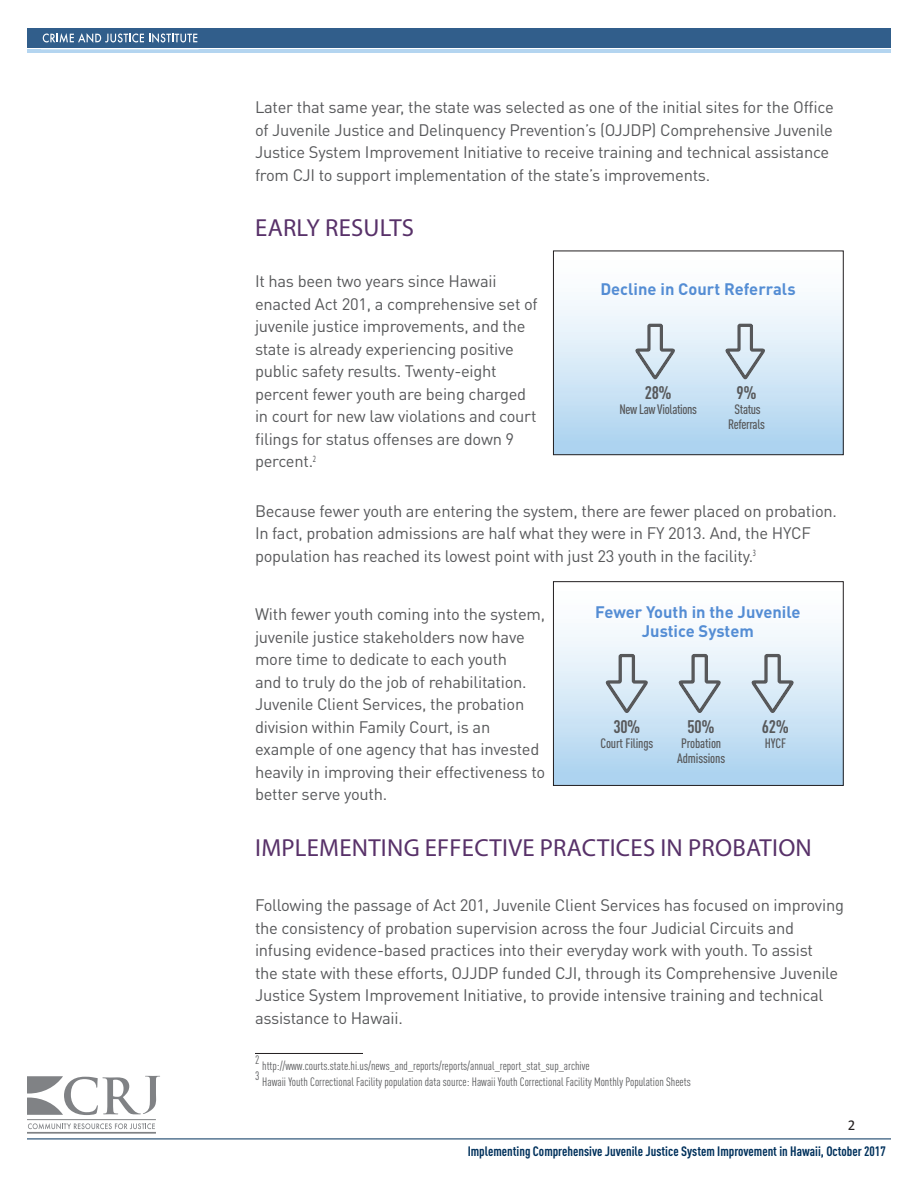
<style>
.page{position:relative;width:918px;height:1188px;background:#fff}
.page>*{position:absolute;margin:0;border:0;box-sizing:border-box;transform-origin:0 0}
.Sub_title_DIN{font:24.75px "Myriad Pro";letter-spacing:.01em;color:#583169}
.body_copy{font:700 18px "DIN Cond";letter-spacing:-.015em;color:#57585a}
.body_copy-2{font:16.5px/22.5px "DIN Pro";letter-spacing:-.015em;color:#57585a}
.Sub_title_DIN-2{font:16.5px/22.5px "DIN Pro";letter-spacing:-.015em;color:#57585a}
.Heading_2{font:700 16.5px/18.9px "DIN Pro";color:#548dd4;text-align:center}
.Annotation_text{font:15px "Calibri";color:#231f20}
.t1{font:700 13.5px "DIN Cond";color:#00315c}
.body_copy-3{font:500 13.5px/15px "DIN Cond";letter-spacing:-.01em;color:#57585a;text-align:center}
.Superscript{font:12px "DIN Cond";color:#57585a}
</style>
<div class="page">
<div style="left:27px;top:28px;width:864px;height:20px;background:#315e8b"></div>
<hr style="left:27px;top:50px;width:864px;height:3px;background:#b4d5f0">
<svg style="left:43px;top:33px;width:154px;height:10px"></svg>
<hr style="left:27px;top:1139px;width:864px;height:1px;background:#00315c">
<hr style="left:255px;top:1053px;width:108px;height:1px;background:#231f20">
<svg style="left:27px;top:1076px;width:133px;height:39px"></svg>
<hr style="left:27px;top:1119px;width:129px;height:1px;background:#808285">
<svg style="left:28px;top:1123px;width:127px;height:6px"></svg>
<hr style="left:27px;top:1132px;width:129px;height:1px;background:#808285">
<div style="left:553px;top:251px;width:290px;height:204px;background:linear-gradient(to bottom,#fff,#aed3f0)"></div>
<div style="left:553px;top:251px;width:291px;height:204px;border:1px solid #231f20"></div>
<svg style="left:633px;top:323px;width:43px;height:58px;background:#c4d1da"></svg>
<svg style="left:723px;top:323px;width:43px;height:58px;background:#c4d1da"></svg>
<div style="left:553px;top:582px;width:290px;height:203px;background:linear-gradient(to bottom,#fff,#add3f0)"></div>
<div style="left:553px;top:581px;width:291px;height:205px;border:1px solid #231f20"></div>
<svg style="left:604px;top:653px;width:45px;height:62px;background:#c4d1da"></svg>
<svg style="left:677px;top:653px;width:45px;height:62px;background:#c4d1da"></svg>
<svg style="left:750px;top:653px;width:44px;height:62px;background:#c4d0d9"></svg>
<p class="body_copy-2" style="left:255px;top:95px;width:580px">Later that same year, the state was selected as one of the initial sites for the Office of Juvenile Justice and Delinquency Prevention’s (OJJDP) Comprehensive Juvenile Justice System Improvement Initiative to receive training and technical assistance from CJI to support implementation of the state’s improvements.</p>
<p class="Sub_title_DIN" style="left:255px;top:213px;width:160px">EARLY RESULTS</p>
<p class="Sub_title_DIN-2" style="left:255px;top:269px;width:284px">It has been two years since Hawaii enacted Act 201, a comprehensive set of juvenile justice improvements, and the state is already experiencing positive public safety results. Twenty-eight percent fewer youth are being charged in court for new law violations and court filings for status offenses are down 9 percent.<sup>2</sup></p>
<p class="body_copy-2" style="left:255px;top:499px;width:584px">Because fewer youth are entering the system, there are fewer placed on probation.<br>In fact, probation admissions are half what they were in FY 2013. And, the HYCF population has reached its lowest point with just 23 youth in the facility.<sup>3</sup></p>
<p class="Heading_2" style="left:600px;top:279px;width:197px">Decline in Court Referrals</p>
<p class="body_copy" style="left:736px;top:382px;width:22px">9%</p>
<p class="body_copy-3" style="left:728px;top:402px;width:38px">Status<br>Referrals</p>
<p class="body_copy" style="left:645px;top:382px;width:29px">28%</p>
<p class="body_copy-3" style="left:619px;top:402px;width:79px">New Law Violations</p>
<p class="Heading_2" style="left:595px;top:602px;width:207px">Fewer Youth in the Juvenile<br>Justice System</p>
<p class="body_copy-2" style="left:255px;top:602px;width:292px">With fewer youth coming into the system, juvenile justice stakeholders now have more time to dedicate to each youth<br>and to truly do the job of rehabilitation.<br>Juvenile Client Services, the probation division within Family Court, is an example of one agency that has invested heavily in improving their effectiveness to better serve youth.</p>
<p class="Sub_title_DIN" style="left:255px;top:832px;width:558px">IMPLEMENTING EFFECTIVE PRACTICES IN PROBATION</p>
<p class="body_copy" style="left:613px;top:716px;width:29px">30%</p>
<p class="body_copy-3" style="left:600px;top:735px;width:55px">Court Filings</p>
<p class="body_copy" style="left:688px;top:716px;width:29px">50%</p>
<p class="body_copy-3" style="left:681px;top:735px;width:42px">Probation</p>
<p class="body_copy-3" style="left:677px;top:750px;width:50px">Admissions</p>
<p class="body_copy" style="left:762px;top:716px;width:29px">62%</p>
<p class="body_copy-3" style="left:765px;top:735px;width:23px">HYCF</p>
<p class="body_copy-2" style="left:255px;top:894px;width:591px">Following the passage of Act 201, Juvenile Client Services has focused on improving the consistency of probation supervision across the four Judicial Circuits and infusing evidence-based practices into their everyday work with youth. To assist<br>the state with these efforts, OJJDP funded CJI, through its Comprehensive Juvenile Justice System Improvement Initiative, to provide intensive training and technical assistance to Hawaii.</p>
<p class="Superscript" style="left:255px;top:1053px;width:6px">2</p>
<p class="Superscript" style="left:262px;top:1059px;width:329px">http://www.courts.state.hi.us/news_and_reports/reports/annual_report_stat_sup_archive</p>
<p class="Superscript" style="left:255px;top:1069px;width:6px">3</p>
<p class="Superscript" style="left:262px;top:1075px;width:430px">Hawaii Youth Correctional Facility population data source: Hawaii Youth Correctional Facility Monthly Population Sheets</p>
<p class="Annotation_text" style="left:848px;top:1116px;width:9px">2</p>
<p class="t1" style="left:468px;top:1143px;width:420px">Implementing Comprehensive Juvenile Justice System Improvement in Hawaii, October 2017</p>
</div>
